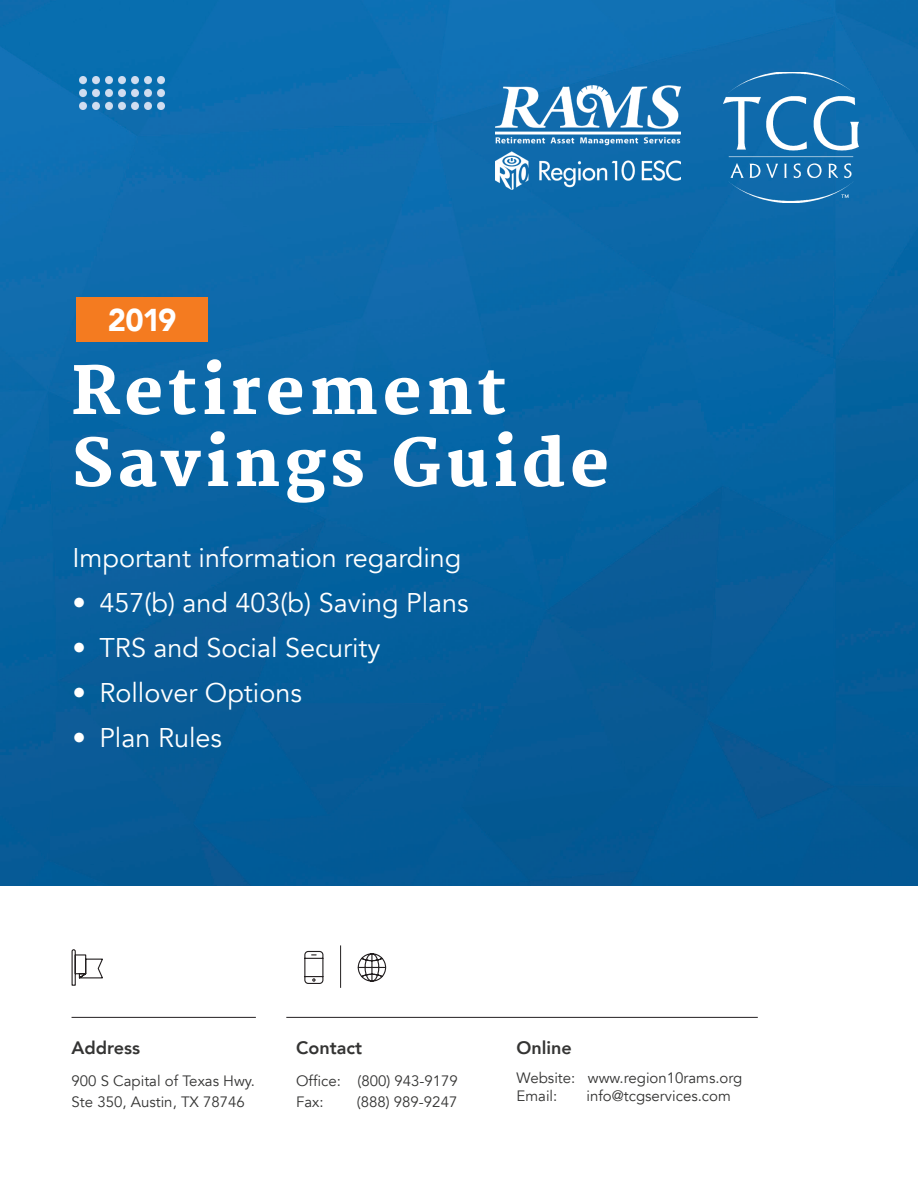
<style>
.page{position:relative;width:918px;height:1188px;background:#fff}
.page>*{position:absolute;margin:0;border:0;box-sizing:border-box;transform-origin:0 0}
.t1{font:800 64.5px/72px "Merriweather";letter-spacing:.075em;color:#fff}
._16_pt_Sublines_Sect{font:900 31.5px "Avenir";color:#fff}
.dotted_lines{font:27px "Avenir";color:#fff}
.dotted_lines-2{font:800 18px "Avenir";color:#343433}
.dotted_lines-3{font:15px "Avenir";color:#343433}
</style>
<div class="page">
<img style="left:0;top:0;width:918px;height:886px">
<hr style="left:72px;top:1017px;width:184px;height:1px;background:#231f20">
<hr style="left:286px;top:1017px;width:472px;height:1px;background:#231f20">
<svg style="left:357px;top:953px;width:30px;height:29px"></svg>
<svg style="left:304px;top:950px;width:20px;height:34px"></svg>
<hr style="left:340px;top:945px;width:1px;height:43px;background:#231f20">
<svg style="left:71px;top:949px;width:32px;height:37px"></svg>
<img style="left:76px;top:76px;width:89px;height:34px">
<div style="left:76px;top:297px;width:132px;height:45px;background:#f47b20"></div>
<img style="left:724px;top:72px;width:134px;height:131px">
<img style="left:495px;top:85px;width:186px;height:104px">
<p class="_16_pt_Sublines_Sect" style="left:108px;top:293px;width:70px">2019</p>
<p class="t1" style="left:72px;top:358px;width:539px">Retirement<br>Savings Guide</p>
<p class="dotted_lines" style="left:72px;top:542px;width:390px">Important information regarding</p>
<p class="dotted_lines" style="left:72px;top:587px;width:398px">• 457(b) and 403(b) Saving Plans</p>
<p class="dotted_lines" style="left:72px;top:632px;width:310px">• TRS and Social Security</p>
<p class="dotted_lines" style="left:72px;top:677px;width:231px">• Rollover Options</p>
<p class="dotted_lines" style="left:72px;top:722px;width:151px">• Plan Rules</p>
<p class="dotted_lines-2" style="left:72px;top:1034px;width:70px">Address</p>
<p class="dotted_lines-3" style="left:72px;top:1072px;width:185px">900 S Capital of Texas Hwy.</p>
<p class="dotted_lines-3" style="left:72px;top:1093px;width:175px">Ste 350, Austin, TX 78746</p>
<p class="dotted_lines-2" style="left:296px;top:1034px;width:67px">Contact</p>
<p class="dotted_lines-3" style="left:296px;top:1072px;width:163px">Office: (800) 943-9179</p>
<p class="dotted_lines-3" style="left:296px;top:1093px;width:29px">Fax:</p>
<p class="dotted_lines-3" style="left:357px;top:1093px;width:102px">(888) 989-9247</p>
<p class="dotted_lines-2" style="left:517px;top:1034px;width:57px">Online</p>
<p class="dotted_lines-3" style="left:517px;top:1069px;width:227px">Website: www.region10rams.org</p>
<p class="dotted_lines-3" style="left:517px;top:1087px;width:42px">Email:</p>
<p class="dotted_lines-3" style="left:587px;top:1087px;width:146px">info@tcgservices.com</p>
</div>
